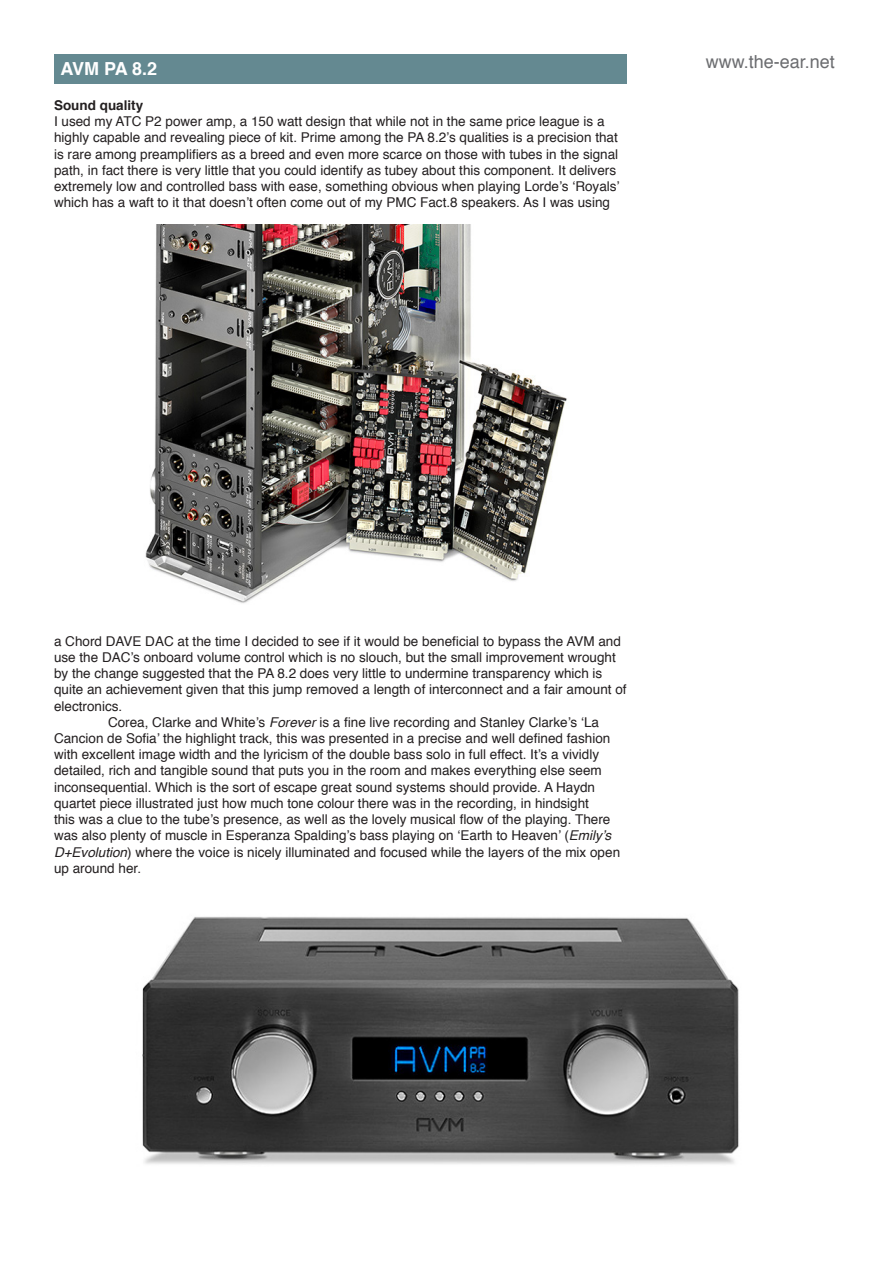
<style>
.page{position:relative;width:893px;height:1263px;background:#fff}
.page>*{position:absolute;margin:0;border:0;box-sizing:border-box;transform-origin:0 0}
.t1{font:18px "Helvetica";color:#6c6d70}
.t2{font:700 18px "Helvetica";color:#fff}
.t3{font:13.5px/16.2px "Helvetica";color:#231f20}
.t4{font:700 13.5px "Helvetica";color:#231f20}
.s1{font-style:italic}
</style>
<div class="page">
<div style="left:54px;top:54px;width:573px;height:30px;background:#648991"></div>
<img style="left:145px;top:225px;width:422px;height:378px">
<img style="left:142px;top:916px;width:597px;height:248px">
<p class="t2" style="left:61px;top:54px;width:98px">AVM PA 8.2</p>
<p class="t4" style="left:54px;top:94px;width:91px">Sound quality</p>
<p class="t3" style="left:54px;top:114px;width:567px">I used my ATC P2 power amp, a 150 watt design that while not in the same price league is a highly capable and revealing piece of kit. Prime among the PA 8.2’s qualities is a precision that is rare among preamplifiers as a breed and even more scarce on those with tubes in the signal path, in fact there is very little that you could identify as tubey about this component. It delivers extremely low and controlled bass with ease, something obvious when playing Lorde’s ‘Royals’ which has a waft to it that doesn’t often come out of my PMC Fact.8 speakers. As I was using</p>
<p class="t1" style="left:706px;top:47px;width:131px">www.the-ear.net</p>
<p class="t3" style="left:54px;top:633px;width:574px">a Chord DAVE DAC at the time I decided to see if it would be beneficial to bypass the AVM and use the DAC’s onboard volume control which is no slouch, but the small improvement wrought by the change suggested that the PA 8.2 does very little to undermine transparency which is quite an achievement given that this jump removed a length of interconnect and a fair amount of electronics.</p>
<p class="t3" style="left:54px;top:714px;width:568px;text-indent:54px">Corea, Clarke and White’s <span class="s1">Forever</span> is a fine live recording and Stanley Clarke’s ‘La Cancion de Sofia’ the highlight track, this was presented in a precise and well defined fashion with excellent image width and the lyricism of the double bass solo in full effect. It’s a vividly detailed, rich and tangible sound that puts you in the room and makes everything else seem inconsequential. Which is the sort of escape great sound systems should provide. A Haydn quartet piece illustrated just how much tone colour there was in the recording, in hindsight<br>this was a clue to the tube’s presence, as well as the lovely musical flow of the playing. There was also plenty of muscle in Esperanza Spalding’s bass playing on ‘Earth to Heaven’ (<span class="s1">Emily’s D+Evolution</span>) where the voice is nicely illuminated and focused while the layers of the mix open up around her.</p>
</div>
